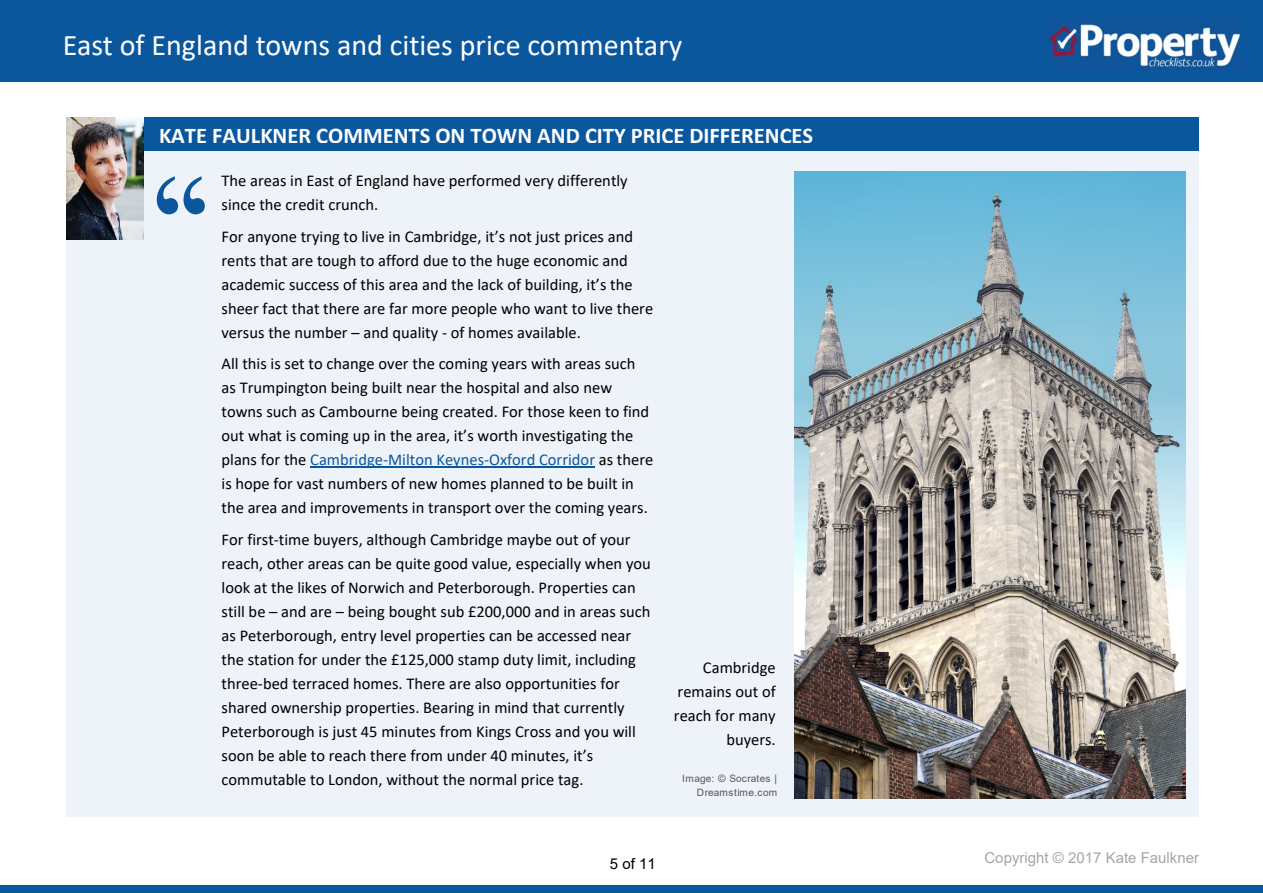
<style>
.page{position:relative;width:1263px;height:893px;background:#fff}
.page>*{position:absolute;margin:0;border:0;box-sizing:border-box;transform-origin:0 0}
.t1{font:150.45px "Times New Roman";color:#0a579e;scale:.95 1}
.t2{font:30px "Calibri";color:#fff}
.t3{font:700 22.5px "Calibri";color:#fff}
.t4{font:16.5px/24px "Calibri";color:#000}
.t5{font:15px "Arial";color:#a6a6a6}
.t6{font:15px "Arial";color:#000}
.t7{font:10.2px/13.5px "Arial";color:#565656;text-align:right}
.s1{color:#0a579e}
</style>
<div class="page">
<div style="left:0;top:0;width:1263px;height:81px;background:#0a579e"></div>
<img style="left:1049px;top:21px;width:192px;height:49px">
<div style="left:0;top:885px;width:1263px;height:8px;background:#0a579e"></div>
<div style="left:67px;top:118px;width:1132px;height:698px;background:#edf3f8"></div>
<hr style="left:310px;top:467px;width:285px;height:1px;background:#0a579e">
<div style="left:67px;top:118px;width:1132px;height:33px;background:#0a579e"></div>
<img style="left:67px;top:118px;width:77px;height:122px">
<img style="left:794px;top:172px;width:391px;height:627px">
<h2 class="t2" style="left:63px;top:32px;width:621px">East of England towns and cities price commentary</h2>
<h3 class="t3" style="left:159px;top:126px;width:656px">KATE FAULKNER COMMENTS ON TOWN AND CITY PRICE DIFFERENCES</h3>
<h1 class="t1" style="left:144px;top:174px;width:80px">‘‘</h1>
<p class="t4" style="left:222px;top:170px;width:408px">The areas in East of England have performed very differently since the credit crunch.</p>
<p class="t4" style="left:222px;top:226px;width:433px">For anyone trying to live in Cambridge, it’s not just prices and rents that are tough to afford due to the huge economic and academic success of this area and the lack of building, it’s the sheer fact that there are far more people who want to live there versus the number – and quality - of homes available.</p>
<p class="t4" style="left:222px;top:353px;width:433px">All this is set to change over the coming years with areas such as Trumpington being built near the hospital and also new towns such as Cambourne being created. For those keen to find out what is coming up in the area, it’s worth investigating the plans for the <span class="s1">Cambridge-Milton Keynes-Oxford Corridor</span> as there is hope for vast numbers of new homes planned to be built in the area and improvements in transport over the coming years.</p>
<p class="t4" style="left:222px;top:529px;width:431px">For first-time buyers, although Cambridge maybe out of your reach, other areas can be quite good value, especially when you look at the likes of Norwich and Peterborough. Properties can still be – and are – being bought sub £200,000 and in areas such as Peterborough, entry level properties can be accessed near the station for under the £125,000 stamp duty limit, including three-bed terraced homes. There are also opportunities for shared ownership properties. Bearing in mind that currently Peterborough is just 45 minutes from Kings Cross and you will soon be able to reach there from under 40 minutes, it’s commutable to London, without the normal price tag.</p>
<p class="t4" style="left:674px;top:657px;width:103px;text-align:right">Cambridge remains out of reach for many buyers.</p>
<p class="t7" style="left:682px;top:773px;width:97px">Image: © Socrates |<br>Dreamstime.com</p>
<p class="t6" style="left:610px;top:858px;width:47px">5 of 11</p>
<p class="t5" style="left:984px;top:852px;width:216px">Copyright © 2017 Kate Faulkner</p>
</div>
